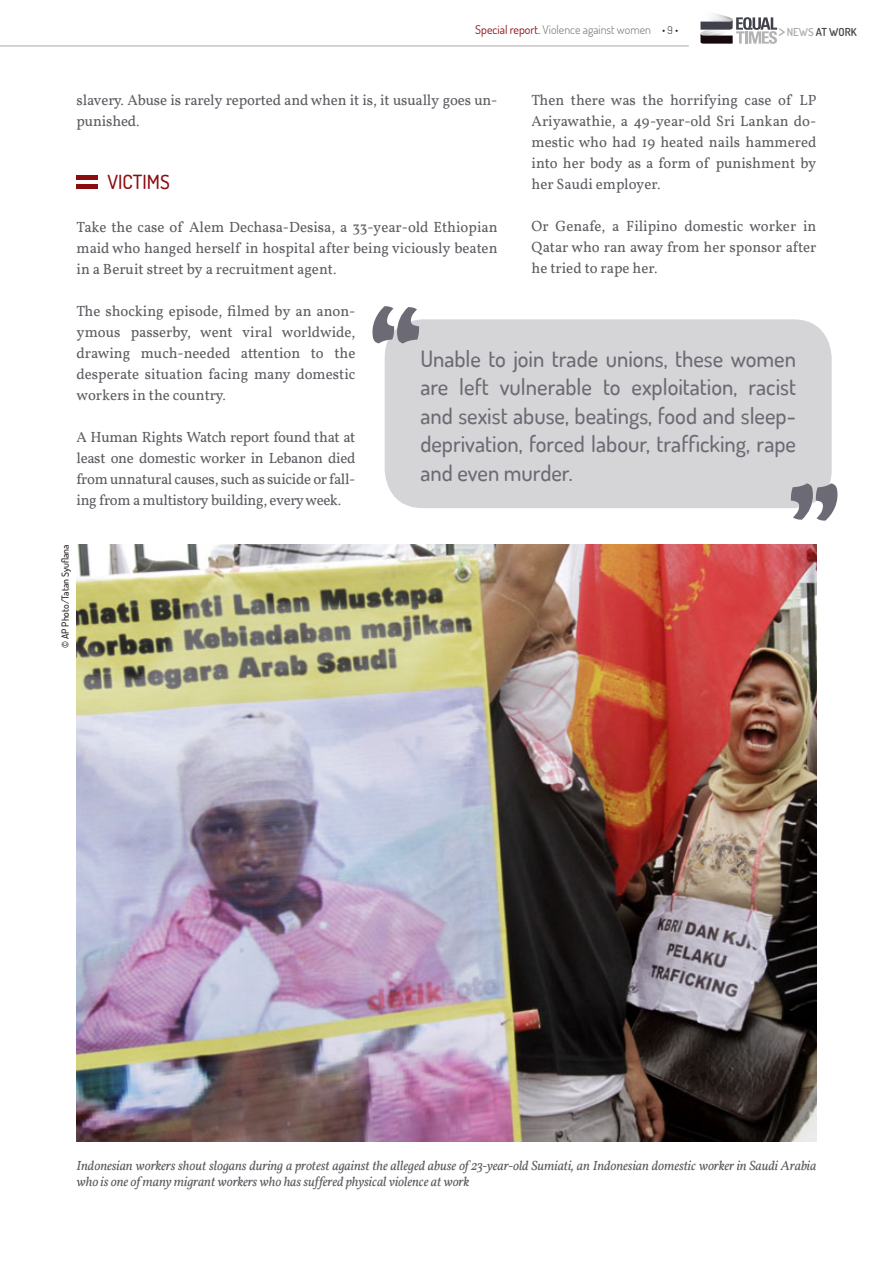
<style>
.page{position:relative;width:893px;height:1263px;background:#fff}
.page>*{position:absolute;margin:0;border:0;box-sizing:border-box;transform-origin:0 0}
.t1{font:500 22.5px/28.5px "Dosis";color:#6c6b75;text-align:justify}
.t2{font:500 19.5px "Dosis";color:#8b0d10}
.t3{font:15px/21px "Vollkorn";color:#5c5c62;text-align:justify}
.t4{font:italic 13.5px/16.5px "Vollkorn";letter-spacing:-.01em;color:#5c5c62}
.t5{font:300 12px "Dosis";color:#6c6b75}
.t6{font:600 10.95px "Dosis";color:#444249}
.t7{font:500 9.75px "Dosis";color:#231f20}
.s1{font-weight:400;color:#8b0d10}
.s2{font-size:10.5px;color:#231f20}
.s3{font-weight:500;font-size:17.85px;color:#acafb1}
.s4{color:#acafb1}
</style>
<div class="page">
<img style="left:77px;top:544px;width:739px;height:597px">
<hr style="left:0;top:46px;width:689px;height:1px;background:#aba7ad">
<img style="left:714px;top:13px;width:14px;height:4px">
<img style="left:714px;top:15px;width:10px;height:2px">
<svg style="left:700px;top:17px;width:77px;height:27px"></svg>
<div style="left:77px;top:175px;width:21px;height:5px;background:#8b0d10"></div>
<hr style="left:77px;top:185px;width:21px;height:4px;background:#8b0d10">
<div style="left:385px;top:319px;width:447px;height:189px;background:#d5d5d7;border-radius:38px"></div>
<svg style="left:372px;top:306px;width:47px;height:37px"></svg>
<svg style="left:791px;top:483px;width:46px;height:38px"></svg>
<p class="t5" style="left:475px;top:22px;width:204px"><span class="s1">Special report.</span> Violence against women <span class="s2">• 9 •</span></p>
<p class="t6" style="left:778px;top:25px;width:80px"><span class="s3">&gt;</span> <span class="s4">NEWS</span> AT WORK</p>
<p class="t3" style="left:77px;top:89px;width:422px">slavery. Abuse is rarely reported and when it is, it usually goes un&shy;punished.</p>
<p class="t3" style="left:531px;top:89px;width:286px">Then there was the horrifying case of LP Ariyawathie, a 49-year-old Sri Lankan do&shy;mestic who had 19 heated nails hammered into her body as a form of punishment by her Saudi employer.</p>
<p class="t3" style="left:531px;top:216px;width:286px">Or Genafe, a Filipino domestic worker in Qatar who ran away from her sponsor after he tried to rape her.</p>
<h2 class="t2" style="left:107px;top:169px;width:64px">VICTIMS</h2>
<p class="t3" style="left:77px;top:216px;width:422px">Take the case of Alem Dechasa-Desisa, a 33-year-old Ethiopian maid who hanged herself in hospital after being viciously beaten in a Beruit street by a recruitment agent.</p>
<p class="t3" style="left:77px;top:300px;width:280px">The shocking episode, filmed by an anon&shy;ymous passerby, went viral worldwide, drawing much-needed attention to the desperate situation facing many domestic workers in the country.</p>
<p class="t3" style="left:77px;top:427px;width:280px">A Human Rights Watch report found that at least one domestic worker in Lebanon died from unnatural causes, such as suicide or fall&shy;ing from a multistory building, every week.</p>
<h1 class="t1" style="left:420px;top:344px;width:377px">Unable to join trade unions, these women are left vulnerable to exploitation, racist and sexist abuse, beatings, food and sleep&shy;deprivation, forced labour, trafficking, rape and even murder.</h1>
<p class="t7" style="left:59px;top:648px;width:105px;rotate:-90deg">© AP Photo/Tatan Syuflana</p>
<p class="t4" style="left:77px;top:1157px;width:741px">Indonesian workers shout slogans during a protest against the alleged abuse of 23-year-old Sumiati, an Indonesian domestic worker in Saudi Arabia who is one of many migrant workers who has suffered physical violence at work</p>
</div>
